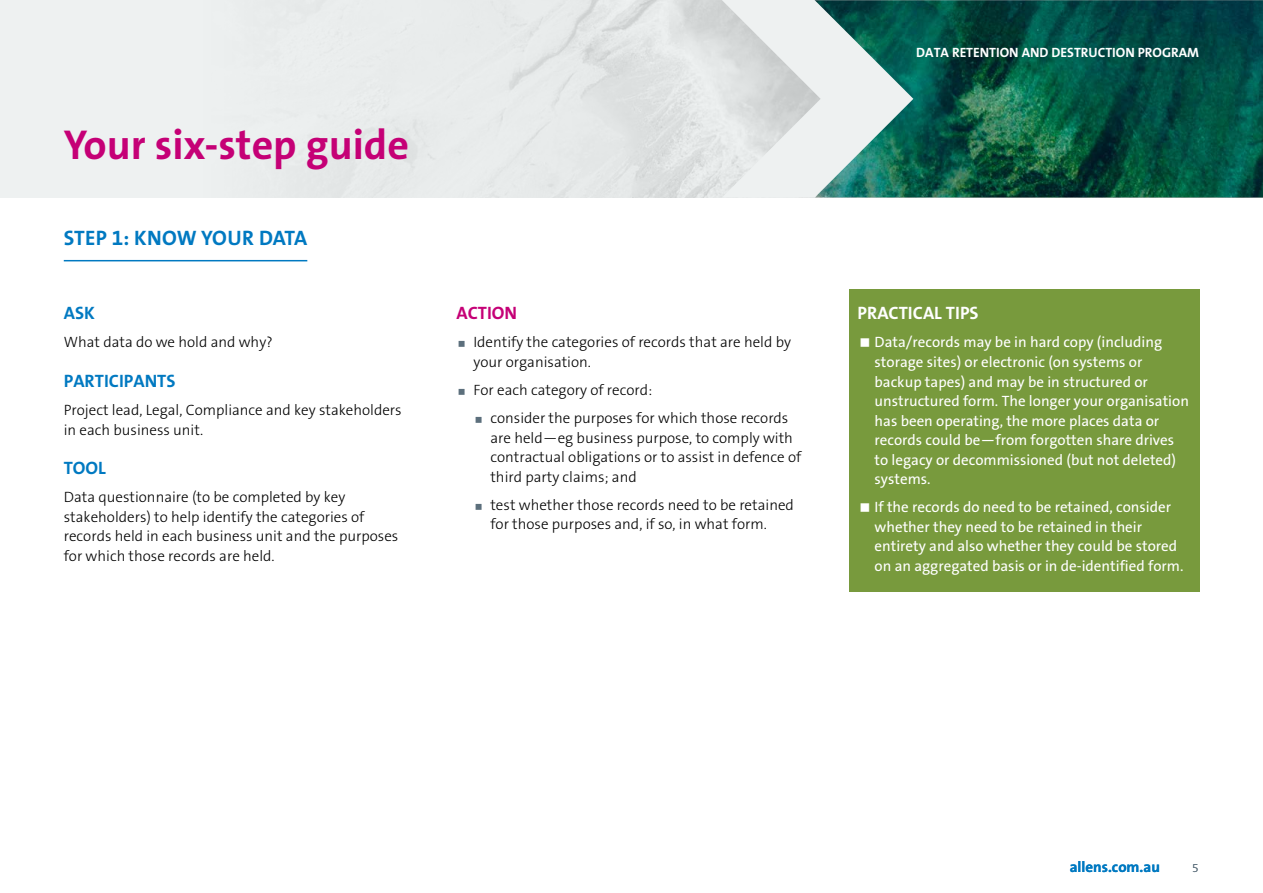
<style>
.page{position:relative;width:1263px;height:893px;background:#fff}
.page>*{position:absolute;margin:0;border:0;box-sizing:border-box;transform-origin:0 0}
.t1{font:700 42px "The Sans B W7";color:#c50076}
.t2{font:700 21px "The Sans B W7";letter-spacing:.005em;color:#0079c1}
.t3{font:700 18px "The Sans B W7";color:#0079c1}
.t4{font:700 18px "The Sans B W7";color:#fff}
.t5{font:700 18px "The Sans B W7";color:#c50076}
.t6{font:300 15px/19.5px "The Sans B W3";color:#000}
.t7{font:15px/19.5px "The Sans B W5 Plain";color:#fff}
.t8{font:700 15px "The Sans B W7";color:#0079c1}
.t9{font:700 13.5px "The Sans B W7";color:#fff}
.t10{font:300 12px "The Sans B W3";color:#5c6f7c}
</style>
<div class="page">
<div style="left:0;top:0;width:1263px;height:197px;background:#eef1f1"></div>
<img style="left:316px;top:0;width:406px;height:197px">
<img style="left:913px;top:0;width:350px;height:197px">
<svg style="left:722px;top:0;width:191px;height:198px"></svg>
<hr style="left:64px;top:260px;width:243px;height:1px;background:#0079c1">
<div style="left:849px;top:289px;width:350px;height:52px;background:#789a3d"></div>
<div style="left:849px;top:319px;width:350px;height:186px;background:#789a3d"></div>
<div style="left:849px;top:484px;width:350px;height:107px;background:#789a3d"></div>
<h1 class="t1" style="left:64px;top:117px;width:347px">Your six-step guide</h1>
<h2 class="t2" style="left:64px;top:224px;width:245px">STEP 1: KNOW YOUR DATA</h2>
<p class="t3" style="left:64px;top:302px;width:33px">ASK</p>
<p class="t6" style="left:64px;top:333px;width:211px">What data do we hold and why?</p>
<p class="t3" style="left:64px;top:369px;width:113px">PARTICIPANTS</p>
<p class="t6" style="left:64px;top:400px;width:339px">Project lead, Legal, Compliance and key stakeholders in each business unit.</p>
<p class="t3" style="left:64px;top:456px;width:44px">TOOL</p>
<p class="t6" style="left:64px;top:487px;width:336px">Data questionnaire (to be completed by key stakeholders) to help identify the categories of records held in each business unit and the purposes for which those records are held.</p>
<p class="t5" style="left:456px;top:302px;width:62px">ACTION</p>
<p class="t6" style="left:473px;top:333px;width:319px">Identify the categories of records that are held by your organisation.</p>
<p class="t6" style="left:490px;top:376px;width:299px;line-height:28px;text-indent:-17px">For each category of record:<br>consider the purposes for which those records</p>
<p class="t6" style="left:490px;top:428px;width:312px">are held—eg business purpose, to comply with contractual obligations or to assist in defence of third party claims; and</p>
<p class="t6" style="left:490px;top:495px;width:305px">test whether those records need to be retained for those purposes and, if so, in what form.</p>
<p class="t9" style="left:916px;top:44px;width:284px">DATA RETENTION AND DESTRUCTION PROGRAM</p>
<p class="t4" style="left:857px;top:302px;width:123px">PRACTICAL TIPS</p>
<p class="t7" style="left:874px;top:333px;width:316px">Data/records may be in hard copy (including storage sites) or electronic (on systems or backup tapes) and may be in structured or unstructured form. The longer your organisation has been operating, the more places data or records could be—from forgotten share drives to legacy or decommissioned (but not deleted) systems.</p>
<p class="t7" style="left:874px;top:497px;width:310px">If the records do need to be retained, consider whether they need to be retained in their entirety and also whether they could be stored on an aggregated basis or in de-identified form.</p>
<p class="t8" style="left:1070px;top:857px;width:92px">allens.com.au</p>
<p class="t10" style="left:1192px;top:860px;width:8px">5</p>
</div>
